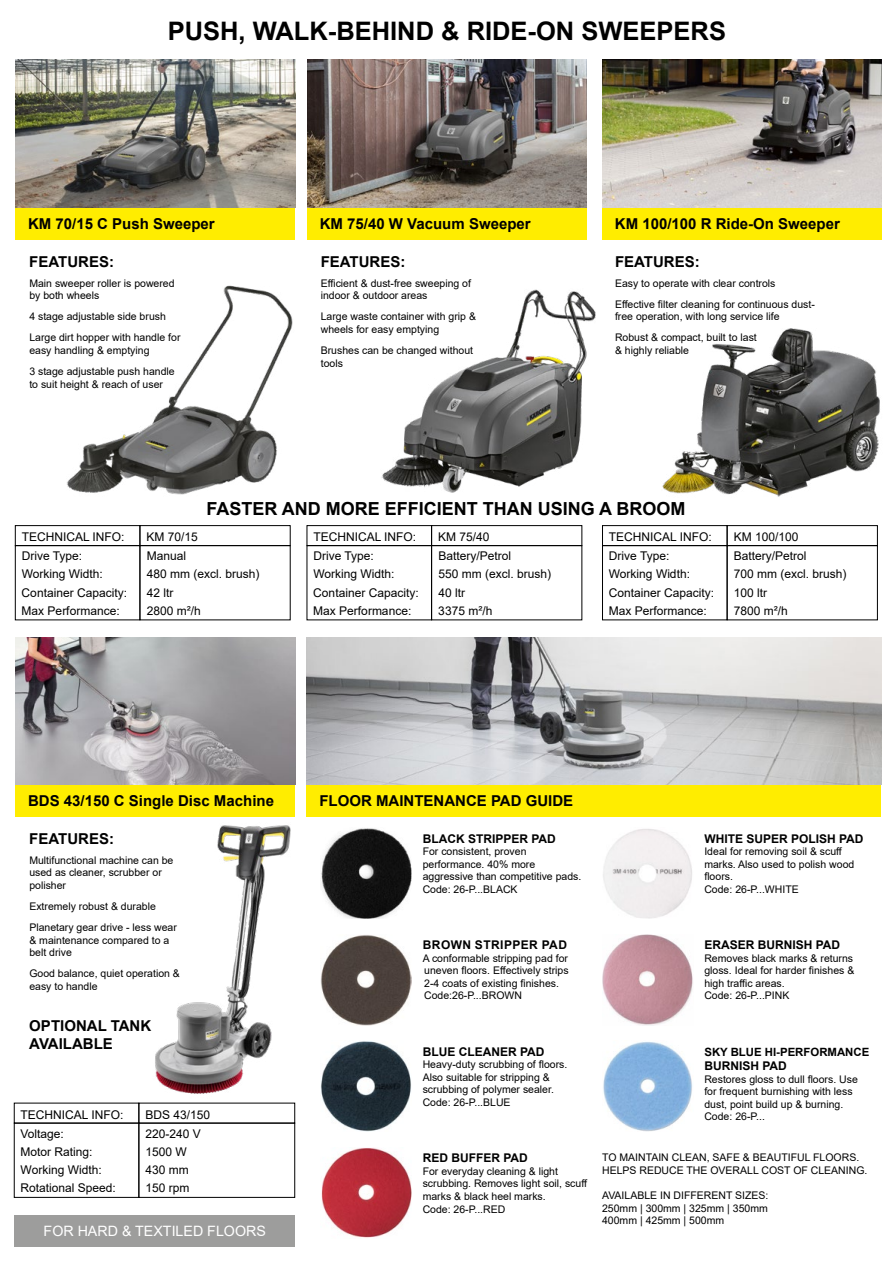
<style>
.page{position:relative;width:893px;height:1263px;background:#fff}
.page>*{position:absolute;margin:0;border:0;box-sizing:border-box;transform-origin:0 0}
.t1{font:700 25.5px "Arial";color:#000}
.t2{font:700 18px "Arial";color:#000}
.t3{font:700 15px/18px "Arial";color:#000}
.t4{font:14.25px "Arial";color:#fff}
.t5{font:12px "Arial";color:#000}
.t6{font:700 12px "Arial";color:#000}
.t7{font:700 12px "Arial";letter-spacing:.035em;color:#000}
.t8{font:700 11.4px "Arial";color:#000}
.t9{font:10.5px/12.6px "Arial";color:#000}
</style>
<div class="page">
<div style="left:15px;top:207px;width:280px;height:33px;background:#ffed00"></div>
<div style="left:15px;top:784px;width:280px;height:33px;background:#ffed00"></div>
<div style="left:307px;top:784px;width:574px;height:33px;background:#ffed00"></div>
<div style="left:307px;top:207px;width:280px;height:33px;background:#ffed00"></div>
<div style="left:602px;top:207px;width:280px;height:33px;background:#ffed00"></div>
<div style="left:14px;top:1215px;width:281px;height:32px;background:#9d9d9c"></div>
<img style="left:15px;top:60px;width:280px;height:147px">
<img style="left:15px;top:637px;width:280px;height:147px">
<img style="left:307px;top:637px;width:574px;height:147px">
<img style="left:307px;top:60px;width:280px;height:147px">
<img style="left:602px;top:60px;width:280px;height:147px">
<img style="left:321px;top:828px;width:91px;height:90px">
<img style="left:603px;top:829px;width:89px;height:89px">
<img style="left:321px;top:935px;width:91px;height:90px">
<img style="left:602px;top:934px;width:91px;height:91px">
<img style="left:321px;top:1041px;width:90px;height:90px">
<img style="left:603px;top:1042px;width:90px;height:89px">
<img style="left:321px;top:1148px;width:91px;height:90px">
<img style="left:67px;top:285px;width:226px;height:210px">
<img style="left:381px;top:289px;width:215px;height:204px">
<img style="left:662px;top:328px;width:218px;height:169px">
<img style="left:155px;top:825px;width:136px;height:269px">
<div style="left:15px;top:525px;width:125px;height:21px;border:1px solid #000"></div>
<div style="left:307px;top:525px;width:125px;height:21px;border:1px solid #000"></div>
<div style="left:602px;top:525px;width:125px;height:21px;border:1px solid #000"></div>
<div style="left:15px;top:545px;width:125px;height:75px;border:1px solid #000"></div>
<div style="left:307px;top:545px;width:125px;height:75px;border:1px solid #000"></div>
<div style="left:602px;top:545px;width:125px;height:75px;border:1px solid #000"></div>
<div style="left:14px;top:1123px;width:125px;height:75px;border:1px solid #000"></div>
<div style="left:140px;top:525px;width:151px;height:21px;border:1px solid #000"></div>
<div style="left:431px;top:525px;width:151px;height:21px;border:1px solid #000"></div>
<div style="left:727px;top:525px;width:151px;height:21px;border:1px solid #000"></div>
<div style="left:140px;top:545px;width:151px;height:75px;border:1px solid #000"></div>
<div style="left:431px;top:545px;width:151px;height:75px;border:1px solid #000"></div>
<div style="left:727px;top:545px;width:151px;height:75px;border:1px solid #000"></div>
<div style="left:139px;top:1123px;width:156px;height:75px;border:1px solid #000"></div>
<h1 class="t1" style="left:168px;top:13px;width:560px">PUSH, WALK-BEHIND &amp; RIDE-ON SWEEPERS</h1>
<h3 class="t3" style="left:28px;top:215px;width:188px">KM 70/15 C Push Sweeper</h3>
<h3 class="t3" style="left:320px;top:215px;width:212px">KM 75/40 W Vacuum Sweeper</h3>
<h3 class="t3" style="left:615px;top:215px;width:227px">KM 100/100 R Ride-On Sweeper</h3>
<h3 class="t3" style="left:29px;top:253px;width:86px">FEATURES:</h3>
<h3 class="t3" style="left:321px;top:253px;width:86px">FEATURES:</h3>
<h3 class="t3" style="left:615px;top:253px;width:86px">FEATURES:</h3>
<p class="t9" style="left:29px;top:277px;width:147px">Main sweeper roller is powered by both wheels</p>
<p class="t9" style="left:29px;top:306px;width:153px;line-height:21.1px">4 stage adjustable side brush<br>Large dirt hopper with handle for</p>
<p class="t9" style="left:29px;top:340px;width:147px;line-height:21.1px">easy handling &amp; emptying<br>3 stage adjustable push handle</p>
<p class="t9" style="left:29px;top:378px;width:135px">to suit height &amp; reach of user</p>
<p class="t9" style="left:321px;top:277px;width:152px">Efficient &amp; dust-free sweeping of indoor &amp; outdoor areas</p>
<p class="t9" style="left:321px;top:310px;width:157px">Large waste container with grip &amp; wheels for easy emptying</p>
<p class="t9" style="left:321px;top:344px;width:154px">Brushes can be changed without tools</p>
<p class="t9" style="left:615px;top:272px;width:201px;line-height:21.1px">Easy to operate with clear controls<br>Effective filter cleaning for continuous dust-</p>
<p class="t9" style="left:615px;top:306px;width:166px;line-height:21.1px">free operation, with long service life<br>Robust &amp; compact, built to last</p>
<p class="t9" style="left:615px;top:344px;width:76px">&amp; highly reliable</p>
<h2 class="t2" style="left:207px;top:496px;width:480px">FASTER AND MORE EFFICIENT THAN USING A BROOM</h2>
<p class="t5" style="left:22px;top:529px;width:104px">TECHNICAL INFO:</p>
<p class="t5" style="left:313px;top:529px;width:104px">TECHNICAL INFO:</p>
<p class="t5" style="left:609px;top:529px;width:104px">TECHNICAL INFO:</p>
<p class="t5" style="left:147px;top:529px;width:53px">KM 70/15</p>
<p class="t5" style="left:438px;top:529px;width:53px">KM 75/40</p>
<p class="t5" style="left:734px;top:529px;width:66px">KM 100/100</p>
<p class="t5" style="left:147px;top:548px;width:41px">Manual</p>
<p class="t5" style="left:438px;top:548px;width:74px">Battery/Petrol</p>
<p class="t5" style="left:734px;top:548px;width:74px">Battery/Petrol</p>
<p class="t5" style="left:22px;top:548px;width:62px">Drive Type:</p>
<p class="t5" style="left:313px;top:548px;width:62px">Drive Type:</p>
<p class="t5" style="left:609px;top:548px;width:62px">Drive Type:</p>
<p class="t5" style="left:147px;top:566px;width:114px">480 mm (excl. brush)</p>
<p class="t5" style="left:438px;top:566px;width:114px">550 mm (excl. brush)</p>
<p class="t5" style="left:734px;top:566px;width:114px">700 mm (excl. brush)</p>
<p class="t5" style="left:22px;top:566px;width:83px">Working Width:</p>
<p class="t5" style="left:313px;top:566px;width:83px">Working Width:</p>
<p class="t5" style="left:609px;top:566px;width:83px">Working Width:</p>
<p class="t5" style="left:22px;top:584px;width:107px">Container Capacity:</p>
<p class="t5" style="left:313px;top:584px;width:107px">Container Capacity:</p>
<p class="t5" style="left:609px;top:584px;width:107px">Container Capacity:</p>
<p class="t5" style="left:147px;top:584px;width:28px">42 ltr</p>
<p class="t5" style="left:438px;top:584px;width:28px">40 ltr</p>
<p class="t5" style="left:734px;top:584px;width:35px">100 ltr</p>
<p class="t5" style="left:22px;top:602px;width:100px">Max Performance:</p>
<p class="t5" style="left:313px;top:602px;width:100px">Max Performance:</p>
<p class="t5" style="left:609px;top:602px;width:100px">Max Performance:</p>
<p class="t5" style="left:147px;top:602px;width:56px">2800 m²/h</p>
<p class="t5" style="left:438px;top:602px;width:56px">3375 m²/h</p>
<p class="t5" style="left:734px;top:602px;width:56px">7800 m²/h</p>
<h3 class="t3" style="left:28px;top:792px;width:247px">BDS 43/150 C Single Disc Machine</h3>
<h3 class="t3" style="left:319px;top:792px;width:255px">FLOOR MAINTENANCE PAD GUIDE</h3>
<h3 class="t3" style="left:29px;top:830px;width:86px">FEATURES:</h3>
<p class="t9" style="left:29px;top:854px;width:146px">Multifunctional machine can be used as cleaner, scrubber or polisher</p>
<p class="t9" style="left:29px;top:896px;width:149px;line-height:21.1px">Extremely robust &amp; durable<br>Planetary gear drive - less wear</p>
<p class="t9" style="left:29px;top:934px;width:142px">&amp; maintenance compared to a belt drive</p>
<p class="t9" style="left:29px;top:967px;width:152px">Good balance, quiet operation &amp; easy to handle</p>
<h3 class="t3" style="left:29px;top:1017px;width:123px">OPTIONAL TANK<br>AVAILABLE</h3>
<p class="t5" style="left:21px;top:1106px;width:104px">TECHNICAL INFO:</p>
<p class="t5" style="left:146px;top:1106px;width:66px">BDS 43/150</p>
<p class="t5" style="left:21px;top:1125px;width:45px">Voltage:</p>
<p class="t5" style="left:146px;top:1125px;width:57px">220-240 V</p>
<p class="t5" style="left:21px;top:1143px;width:74px">Motor Rating:</p>
<p class="t5" style="left:146px;top:1143px;width:43px">1500 W</p>
<p class="t5" style="left:21px;top:1161px;width:83px">Working Width:</p>
<p class="t5" style="left:146px;top:1161px;width:45px">430 mm</p>
<p class="t5" style="left:21px;top:1180px;width:97px">Rotational Speed:</p>
<p class="t5" style="left:146px;top:1180px;width:46px">150 rpm</p>
<h3 class="t4" style="left:44px;top:1221px;width:224px">FOR HARD &amp; TEXTILED FLOORS</h3>
<p class="t6" style="left:423px;top:830px;width:135px">BLACK STRIPPER PAD</p>
<p class="t9" style="left:423px;top:845px;width:160px">For consistent, proven performance. 40% more aggressive than competitive pads.<br>Code: 26-P...BLACK</p>
<p class="t7" style="left:423px;top:936px;width:146px">BROWN STRIPPER PAD</p>
<p class="t9" style="left:423px;top:951px;width:147px">A conformable stripping pad for uneven floors. Effectively strips<br>2-4 coats of existing finishes.<br>Code:26-P...BROWN</p>
<p class="t6" style="left:423px;top:1043px;width:123px">BLUE CLEANER PAD</p>
<p class="t9" style="left:423px;top:1058px;width:146px">Heavy-duty scrubbing of floors.<br>Also suitable for stripping &amp; scrubbing of polymer sealer.<br>Code: 26-P...BLUE</p>
<p class="t6" style="left:423px;top:1149px;width:107px">RED BUFFER PAD</p>
<p class="t9" style="left:423px;top:1165px;width:166px">For everyday cleaning &amp; light scrubbing. Removes light soil, scuff marks &amp; black heel marks.<br>Code: 26-P...RED</p>
<p class="t6" style="left:704px;top:830px;width:161px">WHITE SUPER POLISH PAD</p>
<p class="t9" style="left:704px;top:845px;width:151px">Ideal for removing soil &amp; scuff marks. Also used to polish wood floors.<br>Code: 26-P...WHITE</p>
<p class="t6" style="left:704px;top:936px;width:137px">ERASER BURNISH PAD</p>
<p class="t9" style="left:704px;top:951px;width:151px">Removes black marks &amp; returns gloss. Ideal for harder finishes &amp; high traffic areas.<br>Code: 26-P...PINK</p>
<p class="t8" style="left:704px;top:1043px;width:166px">SKY BLUE HI-PERFORMANCE</p>
<p class="t6" style="left:704px;top:1057px;width:84px">BURNISH PAD</p>
<p class="t9" style="left:704px;top:1072px;width:155px">Restores gloss to dull floors. Use for frequent burnishing with less dust, point build up &amp; burning.<br>Code: 26-P...</p>
<p class="t9" style="left:602px;top:1151px;width:267px">TO MAINTAIN CLEAN, SAFE &amp; BEAUTIFUL FLOORS.<br>HELPS REDUCE THE OVERALL COST OF CLEANING.</p>
<p class="t9" style="left:602px;top:1189px;width:168px;text-align:justify">AVAILABLE IN DIFFERENT SIZES:<br>250mm | 300mm | 325mm | 350mm 400mm | 425mm | 500mm</p>
</div>
